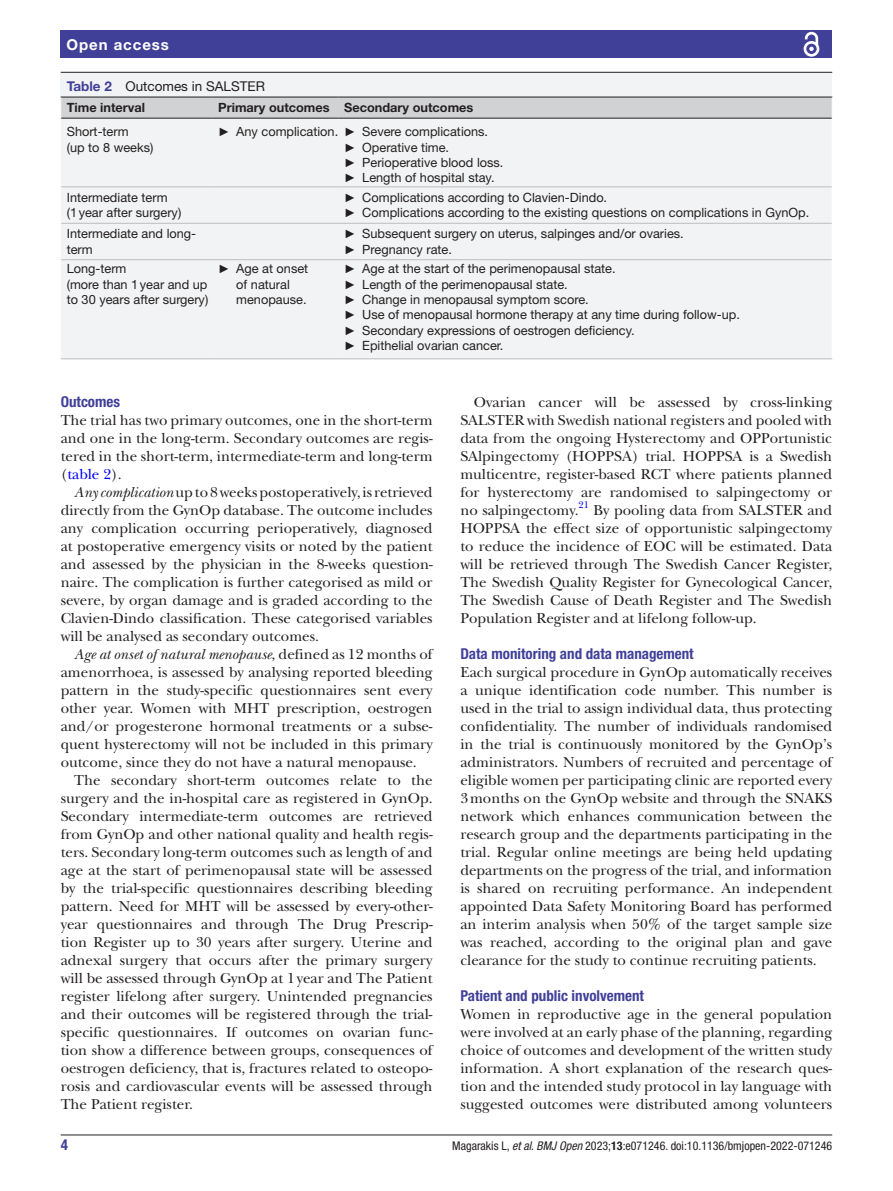
<style>
.page{position:relative;width:893px;height:1191px;background:#fff}
.page>*{position:absolute;margin:0;border:0;box-sizing:border-box;transform-origin:0 0}
.t1{font:15px/18px "New Baskerville";color:#231f20;text-align:justify}
.t2{font:700 condensed 15px "Helvetica Neue LT Std";color:#414099}
.t3{font:700 15px "Helvetica Neue LT Std";letter-spacing:.065em;color:#fff}
.t4{font:13.5px "Helvetica Neue LT Std";color:#231f20}
.t5{font:12.75px/15.3px "Helvetica Neue LT Std";color:#231f20}
.t6{font:700 12.75px "Helvetica Neue LT Std";color:#231f20}
.t7{font:condensed 12px "Helvetica Neue LT Std";color:#231f20}
.t8{font:9.9px "New Baskerville";color:#00f}
.s1{font-weight:700;color:#414099}
.s2{font-family:"Arial";font-size:12px}
.s3{color:#00f}
.s4{font-style:italic}
.s5{font-weight:700}
</style>
<div class="page">
<hr style="left:61px;top:1134px;width:771px;height:1px;background:#231f20">
<div style="left:61px;top:31px;width:771px;height:27px;background:#414099"></div>
<svg style="left:803px;top:31px;width:17px;height:26px"></svg>
<div style="left:61px;top:73px;width:771px;height:286px;background:#f2f3f4"></div>
<hr style="left:61px;top:72px;width:771px;height:1px;background:#231f20">
<hr style="left:61px;top:118px;width:151px;height:1px;background:#231f20">
<hr style="left:212px;top:118px;width:126px;height:1px;background:#231f20">
<hr style="left:338px;top:118px;width:494px;height:1px;background:#231f20">
<hr style="left:61px;top:187px;width:151px;height:1px;background:#bcbdc0">
<hr style="left:212px;top:187px;width:126px;height:1px;background:#bcbdc0">
<hr style="left:338px;top:187px;width:494px;height:1px;background:#bcbdc0">
<hr style="left:61px;top:223px;width:151px;height:1px;background:#bcbdc0">
<hr style="left:212px;top:223px;width:126px;height:1px;background:#bcbdc0">
<hr style="left:338px;top:223px;width:494px;height:1px;background:#bcbdc0">
<hr style="left:61px;top:259px;width:151px;height:1px;background:#bcbdc0">
<hr style="left:61px;top:358px;width:151px;height:1px;background:#bcbdc0">
<hr style="left:212px;top:259px;width:126px;height:1px;background:#bcbdc0">
<hr style="left:212px;top:358px;width:126px;height:1px;background:#bcbdc0">
<hr style="left:338px;top:259px;width:494px;height:1px;background:#bcbdc0">
<hr style="left:338px;top:358px;width:494px;height:1px;background:#bcbdc0">
<svg style="left:60px;top:97px;width:773px;height:21px;background:#c9cacc"></svg>
<p class="t3" style="left:66px;top:35px;width:104px">Open access</p>
<p class="t4" style="left:67px;top:78px;width:200px"><span class="s1">Table 2</span> Outcomes in SALSTER</p>
<p class="t6" style="left:67px;top:100px;width:80px">Time interval</p>
<p class="t6" style="left:218px;top:100px;width:257px">Primary outcomes Secondary outcomes</p>
<p class="t5" style="left:67px;top:124px;width:88px">Short-term<br>(up to 8 weeks)</p>
<p class="t5" style="left:344px;top:124px;width:161px;text-indent:-126px"><span class="s2">►</span> Any complication. <span class="s2">►</span> Severe complications.<br><span class="s2">►</span> Operative time.<br><span class="s2">►</span> Perioperative blood loss. <span class="s2">►</span> Length of hospital stay.</p>
<p class="t5" style="left:67px;top:190px;width:116px">Intermediate term (1year after surgery)</p>
<p class="t5" style="left:344px;top:190px;width:467px"><span class="s2">►</span> Complications according to Clavien-Dindo.<br><span class="s2">►</span> Complications according to the existing questions on complications in GynOp.</p>
<p class="t5" style="left:67px;top:226px;width:131px">Intermediate and long&shy;term</p>
<p class="t5" style="left:344px;top:226px;width:341px"><span class="s2">►</span> Subsequent surgery on uterus, salpinges and/or ovaries. <span class="s2">►</span> Pregnancy rate.</p>
<p class="t5" style="left:67px;top:261px;width:143px">Long-term<br>(more than 1year and up to 30 years after surgery)</p>
<p class="t5" style="left:236px;top:261px;width:74px;text-indent:-18px"><span class="s2">►</span> Age at onset of natural menopause.</p>
<p class="t5" style="left:344px;top:261px;width:397px"><span class="s2">►</span> Age at the start of the perimenopausal state.<br><span class="s2">►</span> Length of the perimenopausal state.<br><span class="s2">►</span> Change in menopausal symptom score.<br><span class="s2">►</span> Use of menopausal hormone therapy at any time during follow-up. <span class="s2">►</span> Secondary expressions of oestrogen deficiency.<br><span class="s2">►</span> Epithelial ovarian cancer.</p>
<p class="t2" style="left:61px;top:393px;width:61px">Outcomes</p>
<p class="t1" style="left:61px;top:411px;width:373px">The trial has two primary outcomes, one in the short-term and one in the long-term. Secondary outcomes are regis&shy;tered in the short-term, intermediate-term and long-term (<span class="s3">table 2</span>).</p>
<p class="t1" style="left:61px;top:483px;width:373px;text-indent:14px"><span class="s4">Any complication</span> up to 8weeks postoperatively, is retrieved directly from the GynOp database. The outcome includes any complication occurring perioperatively, diagnosed at postoperative emergency visits or noted by the patient and assessed by the physician in the 8-weeks question&shy;naire. The complication is further categorised as mild or severe, by organ damage and is graded according to the Clavien-Dindo classification. These categorised variables will be analysed as secondary outcomes.</p>
<p class="t1" style="left:61px;top:645px;width:373px;text-indent:14px"><span class="s4">Age at onset of natural menopause</span>, defined as 12 months of amenorrhoea, is assessed by analysing reported bleeding pattern in the study-specific questionnaires sent every other year. Women with MHT prescription, oestrogen and/or progesterone hormonal treatments or a subse&shy;quent hysterectomy will not be included in this primary outcome, since they do not have a natural menopause.</p>
<p class="t1" style="left:61px;top:771px;width:373px;text-indent:14px">The secondary short-term outcomes relate to the surgery and the in-hospital care as registered in GynOp.<br>Secondary intermediate-term outcomes are retrieved from GynOp and other national quality and health regis&shy;ters. Secondary long-term outcomes such as length of and age at the start of perimenopausal state will be assessed by the trial-specific questionnaires describing bleeding pattern. Need for MHT will be assessed by every-other&shy;year questionnaires and through The Drug Prescrip&shy;tion Register up to 30 years after surgery. Uterine and adnexal surgery that occurs after the primary surgery will be assessed through GynOp at 1year and The Patient register lifelong after surgery. Unintended pregnancies and their outcomes will be registered through the trial&shy;specific questionnaires. If outcomes on ovarian func&shy;tion show a difference between groups, consequences of oestrogen deficiency, that is, fractures related to osteopo&shy;rosis and cardiovascular events will be assessed through The Patient register.</p>
<p class="t1" style="left:460px;top:393px;width:373px;text-indent:13px">Ovarian cancer will be assessed by cross-linking SALSTER with Swedish national registers and pooled with data from the ongoing Hysterectomy and OPPortunistic SAlpingectomy (HOPPSA) trial. HOPPSA is a Swedish multicentre, register-based RCT where patients planned for hysterectomy are randomised to salpingectomy or no salpingectomy.</p>
<p class="t8" style="left:579px;top:499px;width:12px">21</p>
<p class="t1" style="left:460px;top:501px;width:373px;text-indent:133px">By pooling data from SALSTER and HOPPSA the effect size of opportunistic salpingectomy to reduce the incidence of EOC will be estimated. Data will be retrieved through The Swedish Cancer Register, The Swedish Quality Register for Gynecological Cancer, The Swedish Cause of Death Register and The Swedish Population Register and at lifelong follow-up.</p>
<p class="t2" style="left:460px;top:644px;width:235px">Data monitoring and data management</p>
<p class="t1" style="left:460px;top:663px;width:373px">Each surgical procedure in GynOp automatically receives a unique identification code number. This number is used in the trial to assign individual data, thus protecting confidentiality. The number of individuals randomised in the trial is continuously monitored by the GynOp’s administrators. Numbers of recruited and percentage of eligible women per participating clinic are reported every 3months on the GynOp website and through the SNAKS network which enhances communication between the research group and the departments participating in the trial. Regular online meetings are being held updating departments on the progress of the trial, and information is shared on recruiting performance. An independent appointed Data Safety Monitoring Board has performed an interim analysis when 50% of the target sample size was reached, according to the original plan and gave clearance for the study to continue recruiting patients.</p>
<p class="t2" style="left:460px;top:987px;width:185px">Patient and public involvement</p>
<p class="t1" style="left:460px;top:1005px;width:373px">Women in reproductive age in the general population were involved at an early phase of the planning, regarding choice of outcomes and development of the written study information. A short explanation of the research ques&shy;tion and the intended study protocol in lay language with suggested outcomes were distributed among volunteers</p>
<p class="t2" style="left:61px;top:1135px;width:9px">4</p>
<p class="t7" style="left:452px;top:1138px;width:381px">Magarakis L, <span class="s4">et al</span>. <span class="s4">BMJ Open</span> 2023;<span class="s5">13</span>:e071246. doi:10.1136/bmjopen-2022-071246</p>
</div>
